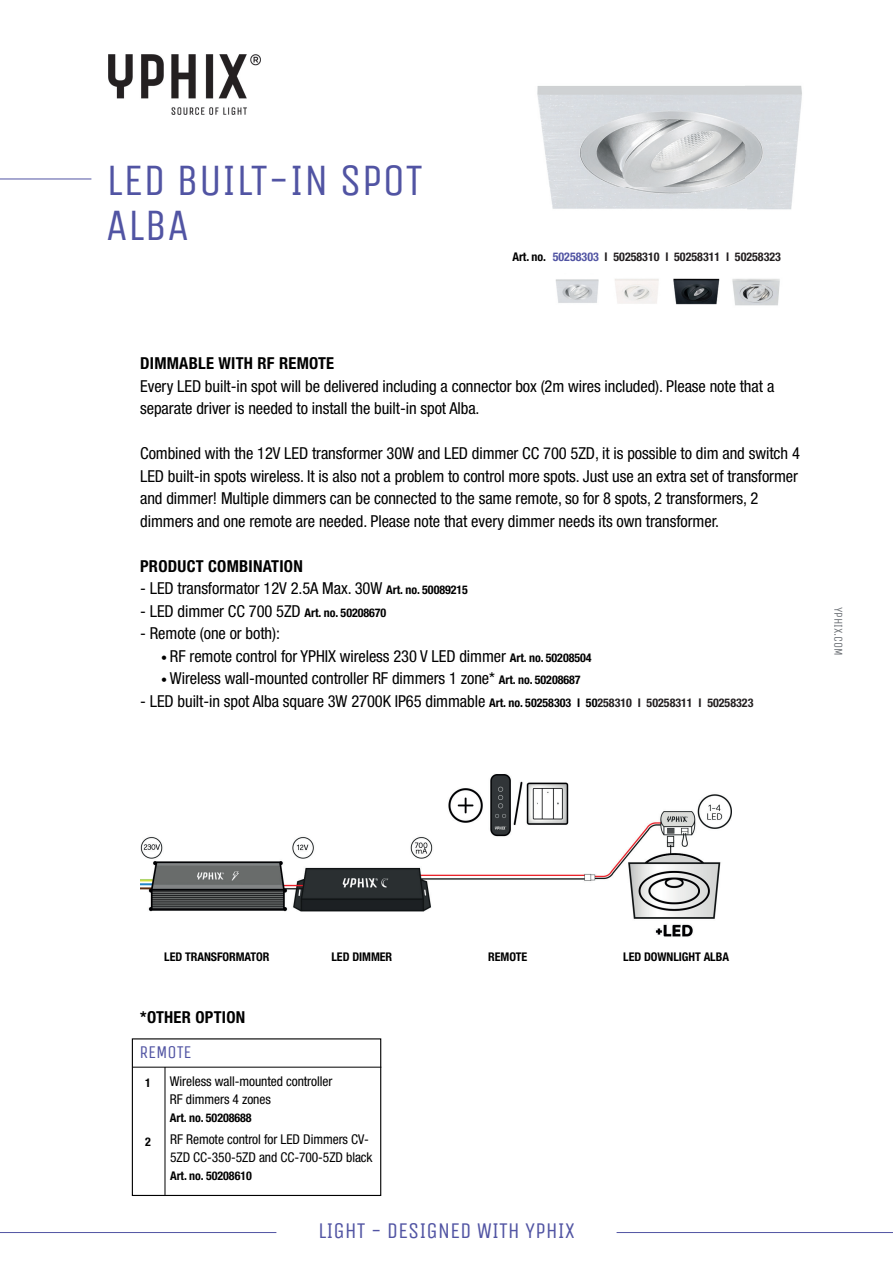
<style>
.page{position:relative;width:893px;height:1263px;background:#fff}
.page>*{position:absolute;margin:0;border:0;box-sizing:border-box;transform-origin:0 0}
.t1{font:45px/45px "Unica One";color:#5154a3}
.t2{font:22.5px "Unica One";color:#5154a3}
.t3{font:18px "Unica One";letter-spacing:-.005em;color:#5154a3}
.t4{font:condensed 16.5px/22.5px "Helvetica Neue LT Std";letter-spacing:-.005em;color:#000}
.t5{font:700 condensed 16.5px "Helvetica Neue LT Std";letter-spacing:.015em;color:#000}
.t6{font:condensed 13.5px/18px "Helvetica Neue LT Std";letter-spacing:-.005em;color:#000}
.t7{font:700 condensed 12px "Helvetica Neue LT Std";letter-spacing:-.005em;color:#000}
.t8{font:700 condensed 12px "Helvetica Neue LT Std";color:#231f20}
.t9{font:12px "Unica One";color:#6c7075}
.s1{color:#000}
.s2{color:#5154a3}
.s3{font-weight:700;font-size:12px}
.s4{font-size:12px}
.s5{font-weight:700;font-size:12px;color:#231f20}
</style>
<div class="page">
<hr style="left:0;top:179px;width:91px;height:1px;background:#5154a3">
<img style="left:140px;top:774px;width:592px;height:163px">
<div style="left:132px;top:1038px;width:249px;height:158px;border:1px solid #000"></div>
<hr style="left:133px;top:1067px;width:248px;height:1px;background:#000">
<hr style="left:165px;top:1067px;width:1px;height:128px;background:#000">
<img style="left:108px;top:54px;width:153px;height:60px">
<hr style="left:0;top:1232px;width:276px;height:1px;background:#5154a3">
<hr style="left:617px;top:1232px;width:276px;height:1px;background:#5154a3">
<img style="left:555px;top:279px;width:44px;height:24px">
<img style="left:615px;top:279px;width:44px;height:25px">
<img style="left:673px;top:278px;width:47px;height:27px">
<img style="left:732px;top:278px;width:48px;height:28px">
<img style="left:537px;top:85px;width:265px;height:125px">
<h1 class="t1" style="left:106px;top:157px;width:318px">LED BUILT-IN SPOT<br>ALBA</h1>
<p class="t8" style="left:512px;top:250px;width:270px"><span class="s1">Art. no.</span> <span class="s2">50258303</span> I 50258310 I 50258311 I 50258323</p>
<p class="t5" style="left:140px;top:353px;width:196px">DIMMABLE WITH RF REMOTE</p>
<p class="t4" style="left:140px;top:374px;width:636px">Every LED built-in spot will be delivered including a connector box (2m wires included). Please note that a separate driver is needed to install the built-in spot Alba.</p>
<p class="t4" style="left:140px;top:442px;width:661px">Combined with the 12V LED transformer 30W and LED dimmer CC 700 5ZD, it is possible to dim and switch 4<br>LED built-in spots wireless. It is also not a problem to control more spots. Just use an extra set of transformer and dimmer! Multiple dimmers can be connected to the same remote, so for 8 spots, 2 transformers, 2 dimmers and one remote are needed. Please note that every dimmer needs its own transformer.</p>
<p class="t5" style="left:140px;top:556px;width:164px">PRODUCT COMBINATION</p>
<p class="t4" style="left:140px;top:577px;width:329px">- LED transformator 12V 2.5A Max. 30W <span class="s3">Art. no. 50089215</span></p>
<p class="t4" style="left:140px;top:599px;width:248px">- LED dimmer CC 700 5ZD <span class="s3">Art. no. 50208670</span></p>
<p class="t4" style="left:140px;top:622px;width:141px">- Remote (one or both):</p>
<p class="t4" style="left:161px;top:644px;width:432px"><span class="s4">•</span> RF remote control for YPHIX wireless 230 V LED dimmer <span class="s3">Art. no. 50208504</span></p>
<p class="t4" style="left:161px;top:667px;width:421px"><span class="s4">•</span> Wireless wall-mounted controller RF dimmers 1 zone* <span class="s3">Art. no. 50208687</span></p>
<p class="t4" style="left:140px;top:689px;width:615px">- LED built-in spot Alba square 3W 2700K IP65 dimmable <span class="s3">Art. no. 50258303 I 50</span><span class="s5">258310 I 50258311 I 50258323</span></p>
<p class="t9" style="left:845px;top:607px;width:51px;rotate:90deg">YPHIX.COM</p>
<p class="t7" style="left:164px;top:950px;width:107px">LED TRANSFORMATOR</p>
<p class="t7" style="left:331px;top:950px;width:62px">LED DIMMER</p>
<p class="t7" style="left:488px;top:950px;width:40px">REMOTE</p>
<p class="t7" style="left:623px;top:950px;width:107px">LED DOWNLIGHT ALBA</p>
<p class="t5" style="left:140px;top:1007px;width:106px">*OTHER OPTION</p>
<p class="t3" style="left:140px;top:1041px;width:54px">REMOTE</p>
<p class="t7" style="left:145px;top:1075px;width:7px">1</p>
<p class="t6" style="left:170px;top:1072px;width:164px">Wireless wall-mounted controller<br>RF dimmers 4 zones</p>
<p class="t7" style="left:170px;top:1110px;width:83px">Art. no. 50208688</p>
<p class="t7" style="left:145px;top:1134px;width:7px">2</p>
<p class="t6" style="left:170px;top:1130px;width:204px">RF Remote control for LED Dimmers CV-<br>5ZD CC-350-5ZD and CC-700-5ZD black</p>
<p class="t7" style="left:170px;top:1168px;width:83px">Art. no. 50208610</p>
<h2 class="t2" style="left:318px;top:1217px;width:258px">LIGHT - DESIGNED WITH YPHIX</h2>
</div>
